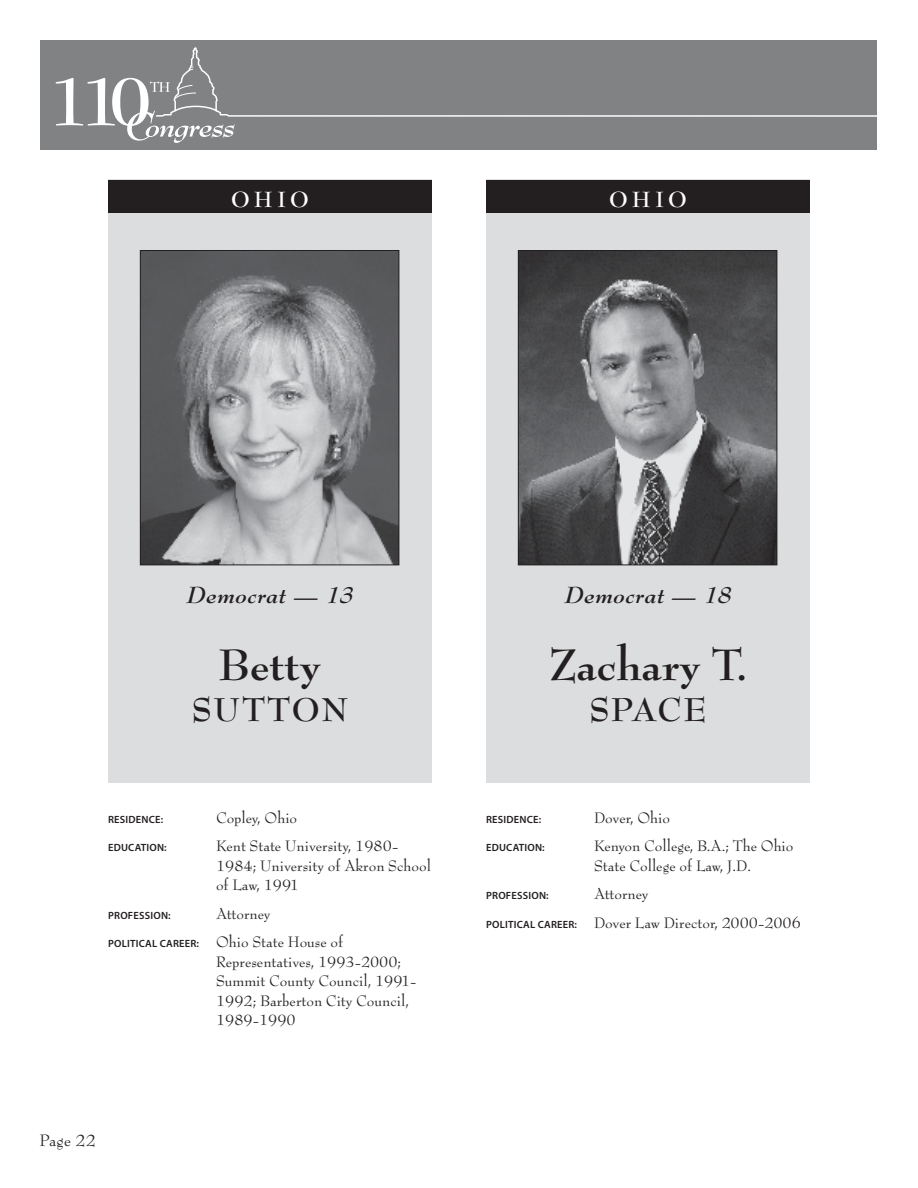
<style>
.page{position:relative;width:918px;height:1188px;background:#fff}
.page>*{position:absolute;margin:0;border:0;box-sizing:border-box;transform-origin:0 0}
.t1{font:700 48px "Bernhard Modern Std";color:#231f20}
.t2{font:700 36px "Bernhard Modern Std";letter-spacing:.05em;color:#231f20}
.t3{font:italic 700 25.5px "Bernhard Modern Std";letter-spacing:.02em;color:#231f20}
.t4{font:700 24px "Bernhard Modern Std";letter-spacing:.18em;color:#fff}
.t5{font:18px "Bernhard Modern Std";letter-spacing:.01em;color:#231f20}
.t6{font:16.5px/19.5px "Bernhard Modern Std";color:#231f20}
.t7{font:600 10.5px "Myriad Pro";letter-spacing:.02em;color:#231f20}
.s1{font-family:"Bernhard Modern Std";font-weight:400;font-size:16.5px}
.s2{font-family:"Myriad Pro";font-weight:600;font-size:10.5px}
</style>
<div class="page">
<div style="left:486px;top:180px;width:324px;height:603px;background:#dcddde"></div>
<div style="left:108px;top:180px;width:324px;height:603px;background:#dcddde"></div>
<div style="left:40px;top:40px;width:837px;height:110px;background:#808284"></div>
<svg style="left:155px;top:48px;width:722px;height:211px"></svg>
<svg style="left:56px;top:66px;width:179px;height:77px"></svg>
<div style="left:109px;top:180px;width:323px;height:33px;background:#231f20"></div>
<div style="left:486px;top:180px;width:324px;height:33px;background:#231f20"></div>
<img style="left:142px;top:252px;width:255px;height:311px">
<div style="left:140px;top:250px;width:259px;height:315px;border:1px solid #231f20"></div>
<img style="left:520px;top:252px;width:255px;height:311px">
<div style="left:518px;top:250px;width:259px;height:315px;border:1px solid #231f20"></div>
<h3 class="t4" style="left:231px;top:187px;width:79px">OHIO</h3>
<h3 class="t4" style="left:609px;top:187px;width:79px">OHIO</h3>
<h3 class="t3" style="left:187px;top:581px;width:168px">Democrat — 13</h3>
<h1 class="t1" style="left:219px;top:640px;width:104px">Betty</h1>
<h2 class="t2" style="left:192px;top:691px;width:158px">SUTTON</h2>
<p class="t7" style="left:108px;top:812px;width:57px">RESIDENCE:</p>
<p class="t6" style="left:216px;top:808px;width:83px">Copley, Ohio</p>
<p class="t7" style="left:108px;top:841px;width:60px">EDUCATION:</p>
<p class="t6" style="left:216px;top:837px;width:217px">Kent State University, 1980-<br>1984; University of Akron School of Law, 1991</p>
<p class="t7" style="left:108px;top:908px;width:64px">PROFESSION:</p>
<p class="t6" style="left:216px;top:904px;width:56px">Attorney</p>
<p class="t7" style="left:108px;top:937px;width:237px">POLITICAL CAREER: <span class="s1">Ohio State House of</span></p>
<p class="t6" style="left:216px;top:952px;width:202px">Representatives, 1993-2000;<br>Summit County Council, 1991-<br>1992; Barberton City Council,<br>1989-1990</p>
<p class="t5" style="left:40px;top:1131px;width:58px">Page 22</p>
<h3 class="t3" style="left:565px;top:581px;width:168px">Democrat — 18</h3>
<h1 class="t1" style="left:549px;top:640px;width:200px">Zachary T.</h1>
<h2 class="t2" style="left:589px;top:691px;width:119px">SPACE</h2>
<p class="t7" style="left:486px;top:812px;width:57px">RESIDENCE:</p>
<p class="t6" style="left:594px;top:808px;width:78px">Dover, Ohio</p>
<p class="t7" style="left:486px;top:841px;width:60px">EDUCATION:</p>
<p class="t6" style="left:594px;top:837px;width:201px">Kenyon College, B.A.; The Ohio<br>State College of Law, J.D.</p>
<p class="t7" style="left:486px;top:889px;width:64px">PROFESSION:</p>
<p class="t6" style="left:486px;top:880px;width:316px;line-height:28.5px;text-indent:108px">Attorney<br><span class="s2">POLITICAL CAREER:</span> Dover Law Director, 2000-2006</p>
</div>
